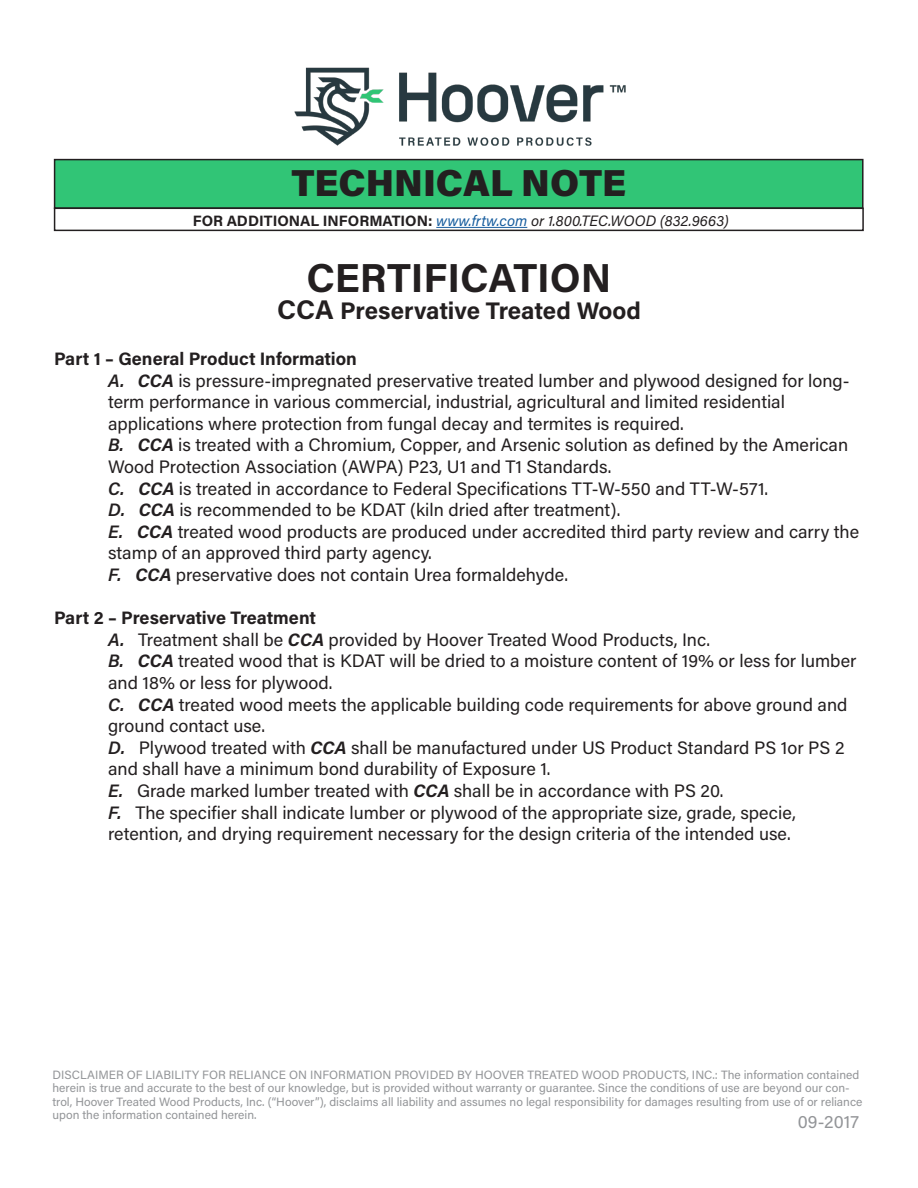
<style>
.page{position:relative;width:918px;height:1188px;background:#fff}
.page>*{position:absolute;margin:0;border:0;box-sizing:border-box;transform-origin:0 0}
.t1{font:700 40.5px "Acumin Pro";color:#231f20}
.t2{font:900 37.5px "Acumin Pro";color:#231f20}
.t3{font:700 24px "Acumin Pro";letter-spacing:-.01em;color:#231f20}
.t4{font:18px/21.6px "Acumin Pro";color:#231f20}
.t5{font:700 18px "Acumin Pro";color:#231f20}
.t6{font:18px "Acumin Pro";letter-spacing:.005em;color:#939598}
.t7{font:italic 15px "Acumin Pro";letter-spacing:.01em;color:#231f20}
.t8{font:12px/13.5px "Acumin Pro";color:#939598}
.s1{font-weight:700;font-style:normal}
.s2{color:#175d9e}
.s3{font-size:27px}
.s4{font-weight:600;font-style:italic}
.s5{font-weight:700;font-style:italic}
</style>
<div class="page">
<img style="left:294px;top:67px;width:332px;height:79px">
<hr style="left:436px;top:227px;width:91px;height:1px;background:#175d9e">
<div style="left:55px;top:160px;width:808px;height:48px;background:#31c576"></div>
<div style="left:54px;top:159px;width:810px;height:50px;border:2px solid #231f20"></div>
<div style="left:54px;top:208px;width:810px;height:23px;border:2px solid #231f20"></div>
<p class="t2" style="left:292px;top:156px;width:336px">TECHNICAL NOTE</p>
<p class="t7" style="left:193px;top:210px;width:538px"><span class="s1">FOR ADDITIONAL INFORMATION:</span> <span class="s2">www.frtw.com</span> or 1.800.TEC.WOOD (832.9663)</p>
<p class="t1" style="left:307px;top:249px;width:306px">CERTIFICATION</p>
<p class="t3" style="left:277px;top:294px;width:365px"><span class="s3">CCA</span> Preservative Treated Wood</p>
<p class="t5" style="left:54px;top:346px;width:304px">Part 1 – General Product Information</p>
<p class="t4" style="left:108px;top:369px;width:743px"><span class="s4">A.</span> <span class="s5">CCA</span> is pressure-impregnated preservative treated lumber and plywood designed for long&shy;term performance in various commercial, industrial, agricultural and limited residential</p>
<p class="t4" style="left:108px;top:412px;width:577px">applications where protection from fungal decay and termites is required.</p>
<p class="t4" style="left:108px;top:433px;width:742px"><span class="s4">B.</span> <span class="s5">CCA</span> is treated with a Chromium, Copper, and Arsenic solution as defined by the American<br>Wood Protection Association (AWPA) P23, U1 and T1 Standards.</p>
<p class="t4" style="left:108px;top:477px;width:662px"><span class="s4">C.</span> <span class="s5">CCA</span> is treated in accordance to Federal Specifications TT-W-550 and TT-W-571.</p>
<p class="t4" style="left:108px;top:498px;width:514px"><span class="s4">D.</span> <span class="s5">CCA</span> is recommended to be KDAT (kiln dried after treatment).</p>
<p class="t4" style="left:108px;top:520px;width:753px"><span class="s4">E.</span> <span class="s5">CCA</span> treated wood products are produced under accredited third party review and carry the stamp of an approved third party agency.</p>
<p class="t4" style="left:108px;top:563px;width:462px"><span class="s4">F.</span> <span class="s5">CCA</span> preservative does not contain Urea formaldehyde.</p>
<p class="t5" style="left:54px;top:605px;width:263px">Part 2 – Preservative Treatment</p>
<p class="t4" style="left:108px;top:628px;width:604px"><span class="s4">A.</span> Treatment shall be <span class="s5">CCA</span> provided by Hoover Treated Wood Products, Inc.</p>
<p class="t4" style="left:108px;top:649px;width:750px"><span class="s4">B.</span> <span class="s5">CCA</span> treated wood that is KDAT will be dried to a moisture content of 19% or less for lumber and 18% or less for plywood.</p>
<p class="t4" style="left:108px;top:693px;width:741px"><span class="s4">C.</span> <span class="s5">CCA</span> treated wood meets the applicable building code requirements for above ground and ground contact use.</p>
<p class="t4" style="left:108px;top:736px;width:738px"><span class="s4">D.</span> Plywood treated with <span class="s5">CCA</span> shall be manufactured under US Product Standard PS 1or PS 2 and shall have a minimum bond durability of Exposure 1.</p>
<p class="t4" style="left:108px;top:779px;width:617px"><span class="s4">E.</span> Grade marked lumber treated with <span class="s5">CCA</span> shall be in accordance with PS 20.</p>
<p class="t4" style="left:108px;top:801px;width:689px"><span class="s4">F.</span> The specifier shall indicate lumber or plywood of the appropriate size, grade, specie,</p>
<p class="t4" style="left:108px;top:822px;width:684px">retention, and drying requirement necessary for the design criteria of the intended use.</p>
<p class="t8" style="left:52px;top:1067px;width:812px">DISCLAIMER OF LIABILITY FOR RELIANCE ON INFORMATION PROVIDED BY HOOVER TREATED WOOD PRODUCTS, INC.: The information contained herein is true and accurate to the best of our knowledge, but is provided without warranty or guarantee. Since the conditions of use are beyond our con&shy;trol, Hoover Treated Wood Products, Inc. (“Hoover”), disclaims all liability and assumes no legal responsibility for damages resulting from use of or reliance upon the information contained herein.</p>
<p class="t6" style="left:798px;top:1109px;width:63px">09-2017</p>
</div>
